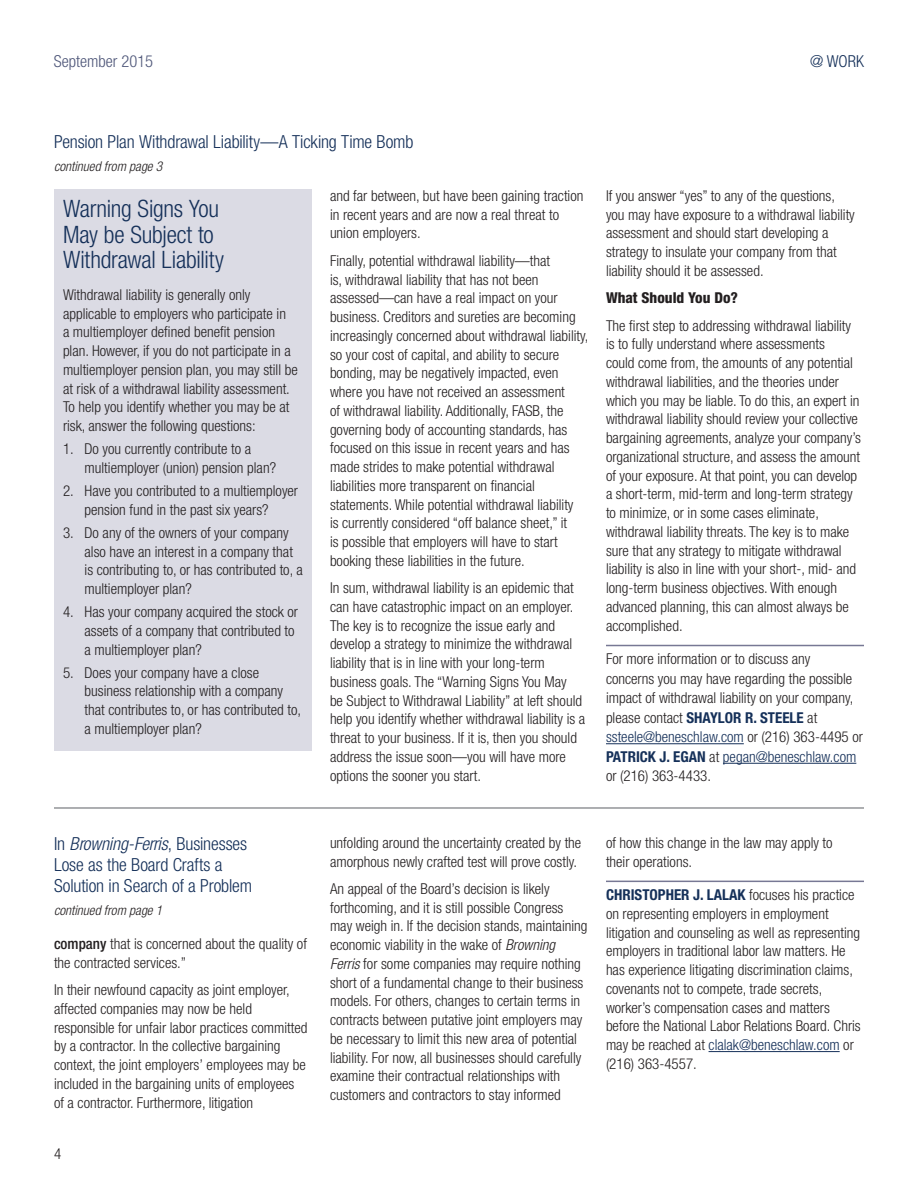
<style>
.page{position:relative;width:918px;height:1188px;background:#fff}
.page>*{position:absolute;margin:0;border:0;box-sizing:border-box;transform-origin:0 0}
.t1{font:300 condensed 24px/25.5px "Helvetica Neue";letter-spacing:-.01em;color:#153059}
.t2{font:300 condensed 18px/21px "Helvetica Neue";letter-spacing:-.005em;color:#153059}
.t3{font:300 condensed 16.5px "Helvetica Neue";color:#50587a}
.t4{font:300 condensed 16.5px "Helvetica Neue";color:#153059}
.t5{font:300 condensed 15px/18.8px "Helvetica Neue";color:#231f20}
.t6{font:800 condensed 15px "Helvetica Neue";color:#231f20}
.t7{font:italic 300 condensed 13.5px "Helvetica Neue";color:#231f20}
.s1{font-weight:700;color:#153059}
.s2{color:#153059}
.s3{font-style:italic}
.s4{font-weight:500}
</style>
<div class="page">
<hr style="left:606px;top:881px;width:258px;height:1px;background:#777894">
<hr style="left:709px;top:1051px;width:131px;height:1px;background:#153059">
<div style="left:54px;top:189px;width:258px;height:562px;background:#dbdbe4"></div>
<hr style="left:606px;top:645px;width:258px;height:1px;background:#777894">
<hr style="left:606px;top:743px;width:138px;height:1px;background:#153059">
<hr style="left:723px;top:763px;width:133px;height:1px;background:#153059">
<hr style="left:54px;top:807px;width:810px;height:2px;background:#939598">
<p class="t3" style="left:54px;top:52px;width:101px">September 2015</p>
<p class="t4" style="left:810px;top:52px;width:55px">@ WORK</p>
<p class="t2" style="left:54px;top:131px;width:361px">Pension Plan Withdrawal Liability—A Ticking Time Bomb</p>
<p class="t7" style="left:54px;top:159px;width:110px">continued from page 3</p>
<h1 class="t1" style="left:63px;top:196px;width:162px">Warning Signs You<br>May be Subject to<br>Withdrawal Liability</h1>
<p class="t5" style="left:63px;top:285px;width:236px">Withdrawal liability is generally only applicable to employers who participate in<br>a multiemployer defined benefit pension plan. However, if you do not participate in a multiemployer pension plan, you may still be at risk of a withdrawal liability assessment.<br>To help you identify whether you may be at risk, answer the following questions:</p>
<p class="t5" style="left:85px;top:439px;width:193px;text-indent:-22px">1. Do you currently contribute to a multiemployer (union) pension plan?</p>
<p class="t5" style="left:63px;top:481px;width:237px;text-align:center">2. Have you contributed to a multiemployer pension fund in the past six years?</p>
<p class="t5" style="left:85px;top:523px;width:220px;text-indent:-22px">3. Do any of the owners of your company also have an interest in a company that is contributing to, or has contributed to, a multiemployer plan?</p>
<p class="t5" style="left:85px;top:602px;width:215px;text-indent:-22px">4. Has your company acquired the stock or assets of a company that contributed to a multiemployer plan?</p>
<p class="t5" style="left:85px;top:663px;width:218px;text-indent:-22px">5. Does your company have a close business relationship with a company that contributes to, or has contributed to, a multiemployer plan?</p>
<p class="t5" style="left:330px;top:186px;width:255px">and far between, but have been gaining traction in recent years and are now a real threat to union employers.</p>
<p class="t5" style="left:330px;top:251px;width:260px">Finally, potential withdrawal liability—that<br>is, withdrawal liability that has not been assessed—can have a real impact on your business. Creditors and sureties are becoming increasingly concerned about withdrawal liability, so your cost of capital, and ability to secure bonding, may be negatively impacted, even where you have not received an assessment<br>of withdrawal liability. Additionally, FASB, the governing body of accounting standards, has focused on this issue in recent years and has made strides to make potential withdrawal liabilities more transparent on financial statements. While potential withdrawal liability<br>is currently considered “off balance sheet,” it<br>is possible that employers will have to start booking these liabilities in the future.</p>
<p class="t5" style="left:330px;top:578px;width:257px">In sum, withdrawal liability is an epidemic that can have catastrophic impact on an employer.<br>The key is to recognize the issue early and develop a strategy to minimize the withdrawal liability that is in line with your long-term business goals. The “Warning Signs You May<br>be Subject to Withdrawal Liability” at left should help you identify whether withdrawal liability is a threat to your business. If it is, then you should address the issue soon—you will have more options the sooner you start.</p>
<p class="t5" style="left:606px;top:186px;width:250px">If you answer “yes” to any of the questions, you may have exposure to a withdrawal liability assessment and should start developing a strategy to insulate your company from that liability should it be assessed.</p>
<p class="t6" style="left:606px;top:289px;width:134px">What Should You Do?</p>
<p class="t5" style="left:606px;top:316px;width:257px">The first step to addressing withdrawal liability is to fully understand where assessments<br>could come from, the amounts of any potential withdrawal liabilities, and the theories under which you may be liable. To do this, an expert in withdrawal liability should review your collective bargaining agreements, analyze your company’s organizational structure, and assess the amount of your exposure. At that point, you can develop a short-term, mid-term and long-term strategy to minimize, or in some cases eliminate, withdrawal liability threats. The key is to make sure that any strategy to mitigate withdrawal liability is also in line with your short-, mid- and long-term business objectives. With enough advanced planning, this can almost always be accomplished.</p>
<p class="t5" style="left:606px;top:649px;width:259px;line-height:19.5px">For more information or to discuss any<br>concerns you may have regarding the possible impact of withdrawal liability on your company, please contact <span class="s1">SHAYLOR R. STEELE</span> at <span class="s2">ssteele@beneschlaw.com</span> or (216) 363-4495 or <span class="s1">PATRICK J. EGAN</span> at <span class="s2">pegan@beneschlaw.com </span>or (216) 363-4433.</p>
<p class="t2" style="left:54px;top:833px;width:200px">In <span class="s3">Browning-Ferris</span>, Businesses<br>Lose as the Board Crafts a<br>Solution in Search of a Problem</p>
<p class="t7" style="left:54px;top:903px;width:110px">continued from page 1</p>
<p class="t5" style="left:54px;top:934px;width:254px"><span class="s4">company</span> that is concerned about the quality of the contracted services.”</p>
<p class="t5" style="left:54px;top:980px;width:255px">In their newfound capacity as joint employer, affected companies may now be held responsible for unfair labor practices committed by a contractor. In the collective bargaining context, the joint employers’ employees may be included in the bargaining units of employees of a contractor. Furthermore, litigation</p>
<p class="t5" style="left:54px;top:1145px;width:9px">4</p>
<p class="t5" style="left:330px;top:833px;width:253px">unfolding around the uncertainty created by the amorphous newly crafted test will prove costly.</p>
<p class="t5" style="left:330px;top:879px;width:259px">An appeal of the Board’s decision is likely forthcoming, and it is still possible Congress may weigh in. If the decision stands, maintaining economic viability in the wake of <span class="s3">Browning Ferris</span> for some companies may require nothing short of a fundamental change to their business models. For others, changes to certain terms in contracts between putative joint employers may be necessary to limit this new area of potential liability. For now, all businesses should carefully examine their contractual relationships with customers and contractors to stay informed</p>
<p class="t5" style="left:606px;top:833px;width:228px">of how this change in the law may apply to their operations.</p>
<p class="t5" style="left:606px;top:885px;width:256px"><span class="s1">CHRISTOPHER J. LALAK</span> focuses his practice on representing employers in employment litigation and counseling as well as representing employers in traditional labor law matters. He has experience litigating discrimination claims, covenants not to compete, trade secrets, worker’s compensation cases and matters before the National Labor Relations Board. Chris may be reached at <span class="s2">clalak@beneschlaw.com</span> or (216) 363-4557.</p>
</div>
